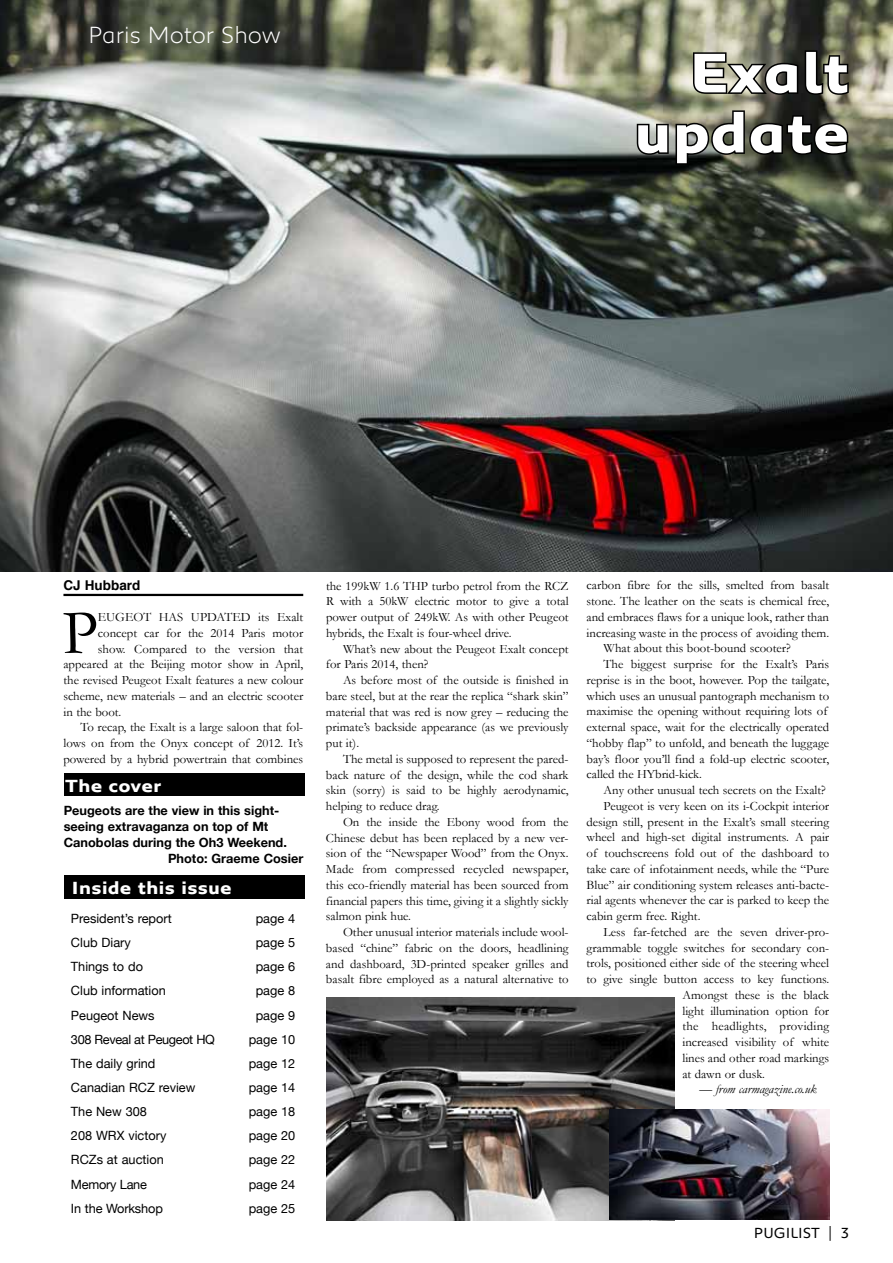
<style>
.page{position:relative;width:893px;height:1263px;background:#fff}
.page>*{position:absolute;margin:0;border:0;box-sizing:border-box;transform-origin:0 0}
.t1{font:63.3px "Garamond";color:#000}
.t2{font:700 57px/60px "Peugeot Expanded";color:#fff;text-align:right}
.t3{font:300 24px "Peugeot";color:#fff}
.t4{font:700 18px "Peugeot Expanded";color:#fff}
.t5{font:15px "Peugeot";color:#000}
.t6{font:700 13.5px "Helvetica";color:#000}
.t7{font:12.75px/15.8px "Garamond";color:#000;text-align:justify}
.t8{font:12.75px "Helvetica Neue";color:#000}
.t9{font:700 12.75px "Helvetica Neue";color:#000}
.t10{font:12.75px "Garamond";letter-spacing:.02em;color:#000}
.t11{font:italic 12.75px "Garamond";color:#000}
.t12{font:12.75px "Helvetica Neue";letter-spacing:-.03em;color:#000}
.t13{font:12.75px "Helvetica Neue";letter-spacing:-.02em;color:#000}
</style>
<div class="page">
<div style="left:64px;top:876px;width:241px;height:23px;background:#000"></div>
<div style="left:64px;top:773px;width:241px;height:22px;background:#000"></div>
<hr style="left:63px;top:594px;width:240px;height:2px;background:#000">
<img style="left:0;top:0;width:893px;height:572px">
<svg style="left:691px;top:49px;width:159px;height:47px;background:#5a594f"></svg>
<svg style="left:635px;top:109px;width:215px;height:57px;background:#474940"></svg>
<img style="left:326px;top:998px;width:348px;height:222px">
<img style="left:609px;top:1109px;width:220px;height:110px">
<h3 class="t3" style="left:88px;top:18px;width:194px">Paris Motor Show</h3>
<h2 class="t2" style="left:634px;top:41px;width:217px">Exalt update</h2>
<p class="t6" style="left:63px;top:574px;width:78px">CJ Hubbard</p>
<h1 class="t1" style="left:62px;top:595px;width:37px">P</h1>
<p class="t7" style="left:98px;top:609px;width:207px">eugeot has updated its Exalt</p>
<p class="t7" style="left:98px;top:625px;width:207px">concept car for the 2014 Paris motor</p>
<p class="t7" style="left:98px;top:640px;width:207px">show. Compared to the version that</p>
<p class="t7" style="left:63px;top:656px;width:241px">appeared at the Beijing motor show in April,</p>
<p class="t7" style="left:63px;top:672px;width:241px">the revised Peugeot Exalt features a new colour</p>
<p class="t7" style="left:63px;top:688px;width:241px">scheme, new materials – and an electric scooter</p>
<p class="t7" style="left:63px;top:703px;width:59px">in the boot.</p>
<p class="t7" style="left:80px;top:719px;width:224px">To recap, the Exalt is a large saloon that fol-</p>
<p class="t7" style="left:63px;top:735px;width:241px">lows on from the Onyx concept of 2012. It’s</p>
<p class="t7" style="left:63px;top:751px;width:241px">powered by a hybrid powertrain that combines</p>
<h3 class="t4" style="left:65px;top:773px;width:97px">The cover</h3>
<p class="t9" style="left:64px;top:799px;width:217px">Peugeots are the view in this sight-</p>
<p class="t9" style="left:64px;top:815px;width:206px">seeing extravaganza on top of Mt</p>
<p class="t9" style="left:64px;top:831px;width:225px">Canobolas during the Oh3 Weekend.</p>
<p class="t9" style="left:168px;top:847px;width:137px">Photo: Graeme Cosier</p>
<h3 class="t4" style="left:72px;top:876px;width:162px">Inside this issue</h3>
<p class="t8" style="left:71px;top:907px;width:102px">President’s report</p>
<p class="t8" style="left:256px;top:907px;width:41px">page 4</p>
<p class="t8" style="left:71px;top:932px;width:61px">Club Diary</p>
<p class="t8" style="left:256px;top:932px;width:41px">page 5</p>
<p class="t8" style="left:71px;top:956px;width:74px">Things to do</p>
<p class="t8" style="left:256px;top:956px;width:41px">page 6</p>
<p class="t8" style="left:71px;top:980px;width:96px">Club information</p>
<p class="t8" style="left:256px;top:980px;width:41px">page 8</p>
<p class="t8" style="left:71px;top:1004px;width:85px">Peugeot News</p>
<p class="t8" style="left:256px;top:1004px;width:41px">page 9</p>
<p class="t12" style="left:71px;top:1028px;width:146px">308 Reveal at Peugeot HQ</p>
<p class="t8" style="left:249px;top:1028px;width:48px">page 10</p>
<p class="t8" style="left:71px;top:1052px;width:86px">The daily grind</p>
<p class="t8" style="left:249px;top:1052px;width:48px">page 12</p>
<p class="t8" style="left:71px;top:1076px;width:126px">Canadian RCZ review</p>
<p class="t8" style="left:249px;top:1076px;width:48px">page 14</p>
<p class="t8" style="left:71px;top:1101px;width:78px">The New 308</p>
<p class="t8" style="left:249px;top:1101px;width:48px">page 18</p>
<p class="t8" style="left:71px;top:1125px;width:97px">208 WRX victory</p>
<p class="t8" style="left:249px;top:1125px;width:48px">page 20</p>
<p class="t8" style="left:71px;top:1149px;width:94px">RCZs at auction</p>
<p class="t8" style="left:249px;top:1149px;width:48px">page 22</p>
<p class="t13" style="left:71px;top:1173px;width:77px">Memory Lane</p>
<p class="t8" style="left:249px;top:1173px;width:48px">page 24</p>
<p class="t8" style="left:71px;top:1197px;width:93px">In the Workshop</p>
<p class="t8" style="left:249px;top:1197px;width:48px">page 25</p>
<p class="t7" style="left:326px;top:577px;width:244px">the 199kW 1.6 THP turbo petrol from the RCZ R with a 50kW electric motor to give a total power output of 249kW. As with other Peugeot hybrids, the Exalt is four-wheel drive.</p>
<p class="t7" style="left:326px;top:640px;width:244px;text-indent:17px">What’s new about the Peugeot Exalt concept for Paris 2014, then?</p>
<p class="t7" style="left:326px;top:672px;width:244px;text-indent:17px">As before most of the outside is finished in bare steel, but at the rear the replica “shark skin” material that was red is now grey – reducing the primate’s backside appearance (as we previously put it).</p>
<p class="t7" style="left:326px;top:751px;width:244px;text-indent:17px">The metal is supposed to represent the pared&shy;back nature of the design, while the cod shark skin (sorry) is said to be highly aerodynamic, helping to reduce drag.</p>
<p class="t7" style="left:326px;top:814px;width:244px;text-indent:17px">On the inside the Ebony wood from the Chinese debut has been replaced by a new ver&shy;sion of the “Newspaper Wood” from the Onyx.<br>Made from compressed recycled newspaper, this eco-friendly material has been sourced from financial papers this time, giving it a slightly sickly salmon pink hue.</p>
<p class="t7" style="left:326px;top:924px;width:244px;text-indent:17px">Other unusual interior materials include wool&shy;based “chine” fabric on the doors, headlining and dashboard, 3D-printed speaker grilles and basalt fibre employed as a natural alternative to</p>
<p class="t7" style="left:587px;top:577px;width:244px">carbon fibre for the sills, smelted from basalt</p>
<p class="t7" style="left:587px;top:593px;width:244px">stone. The leather on the seats is chemical free,</p>
<p class="t7" style="left:587px;top:609px;width:244px">and embraces flaws for a unique look, rather than</p>
<p class="t7" style="left:587px;top:625px;width:244px">increasing waste in the process of avoiding them.</p>
<p class="t7" style="left:604px;top:640px;width:189px">What about this boot-bound scooter?</p>
<p class="t7" style="left:604px;top:656px;width:227px">The biggest surprise for the Exalt’s Paris</p>
<p class="t7" style="left:587px;top:672px;width:244px">reprise is in the boot, however. Pop the tailgate,</p>
<p class="t7" style="left:587px;top:688px;width:244px">which uses an unusual pantograph mechanism to</p>
<p class="t7" style="left:587px;top:703px;width:242px">maximise the opening without requiring lots of</p>
<p class="t7" style="left:587px;top:719px;width:244px">external space, wait for the electrically operated</p>
<p class="t7" style="left:587px;top:735px;width:244px">“hobby flap” to unfold, and beneath the luggage</p>
<p class="t7" style="left:587px;top:751px;width:244px">bay’s floor you’ll find a fold-up electric scooter,</p>
<p class="t7" style="left:587px;top:766px;width:117px">called the HYbrid-kick.</p>
<p class="t7" style="left:604px;top:782px;width:224px">Any other unusual tech secrets on the Exalt?</p>
<p class="t7" style="left:604px;top:798px;width:227px">Peugeot is very keen on its i-Cockpit interior</p>
<p class="t7" style="left:587px;top:814px;width:244px">design still, present in the Exalt’s small steering</p>
<p class="t7" style="left:587px;top:829px;width:244px">wheel and high-set digital instruments. A pair</p>
<p class="t7" style="left:587px;top:845px;width:244px">of touchscreens fold out of the dashboard to</p>
<p class="t7" style="left:587px;top:861px;width:244px">take care of infotainment needs, while the “Pure</p>
<p class="t7" style="left:587px;top:877px;width:244px">Blue” air conditioning system releases anti-bacte-</p>
<p class="t7" style="left:587px;top:892px;width:244px">rial agents whenever the car is parked to keep the</p>
<p class="t7" style="left:587px;top:908px;width:115px">cabin germ free. Right.</p>
<p class="t7" style="left:604px;top:924px;width:227px">Less far-fetched are the seven driver-pro-</p>
<p class="t7" style="left:587px;top:940px;width:244px">grammable toggle switches for secondary con-</p>
<p class="t7" style="left:587px;top:955px;width:244px">trols, positioned either side of the steering wheel</p>
<p class="t7" style="left:587px;top:971px;width:244px">to give single button access to key functions.</p>
<p class="t7" style="left:682px;top:987px;width:148px">Amongst these is the black</p>
<p class="t7" style="left:682px;top:1003px;width:148px">light illumination option for</p>
<p class="t10" style="left:682px;top:1019px;width:148px">the headlights, providing</p>
<p class="t7" style="left:682px;top:1034px;width:148px">increased visibility of white</p>
<p class="t7" style="left:682px;top:1050px;width:148px">lines and other road markings</p>
<p class="t7" style="left:682px;top:1065px;width:84px">at dawn or dusk.</p>
<p class="t11" style="left:699px;top:1082px;width:119px">— from carmagazine.co.uk</p>
<p class="t5" style="left:754px;top:1223px;width:97px">PUGILIST | 3</p>
</div>
